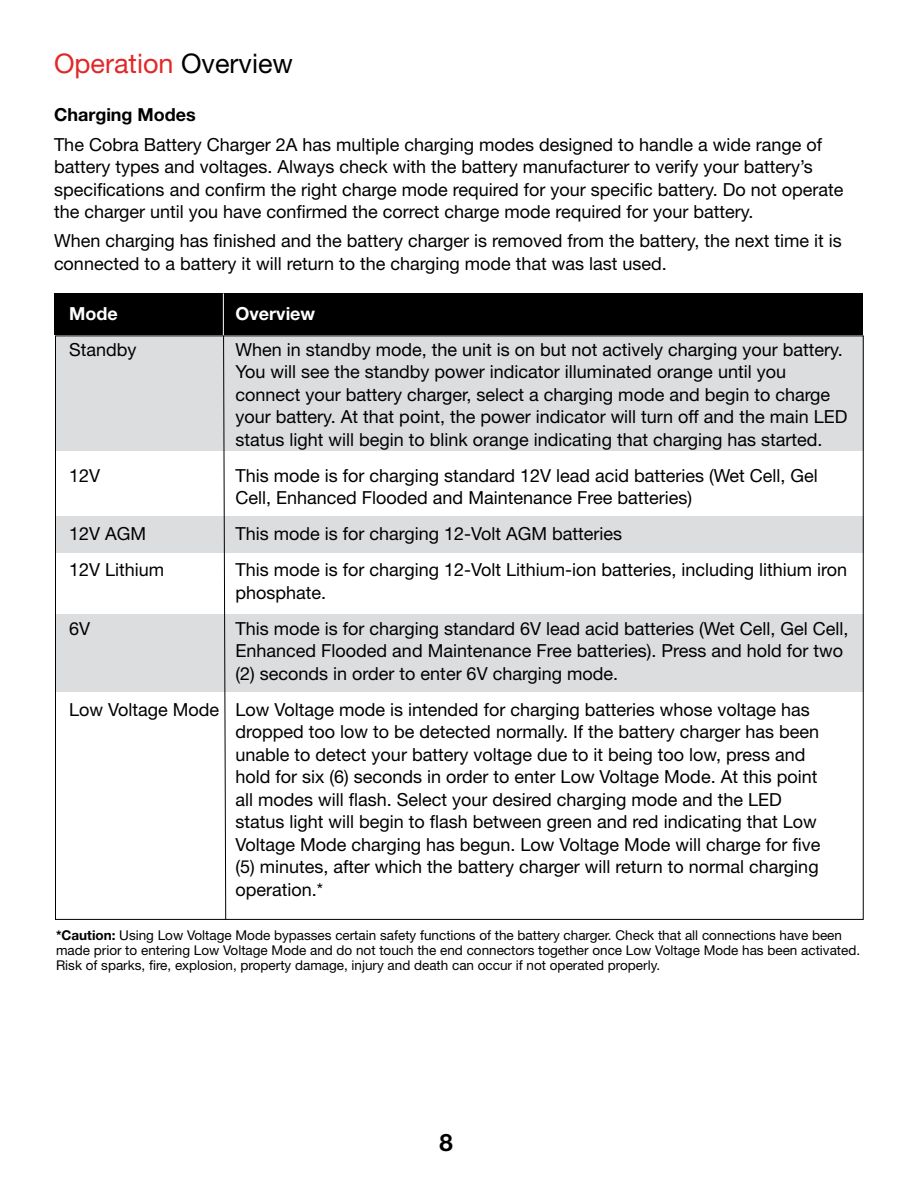
<style>
.page{position:relative;width:918px;height:1188px;background:#fff}
.page>*{position:absolute;margin:0;border:0;box-sizing:border-box;transform-origin:0 0}
.t1{font:27px "Helvetica Neue LT Std";color:#e12827}
.t2{font:700 24px "Helvetica Neue LT Std";color:#000}
.t3{font:18px/22.5px "Helvetica Neue LT Std";color:#000}
.t4{font:700 18px "Helvetica Neue LT Std";color:#000}
.t5{font:700 18px "Helvetica Neue LT Std";color:#fff}
.t6{font:13.5px/15px "Helvetica Neue LT Std";color:#000}
.s1{color:#000}
.s2{font-weight:700}
</style>
<div class="page">
<div style="left:56px;top:615px;width:808px;height:77px;background:#dcddde"></div>
<div style="left:56px;top:517px;width:808px;height:36px;background:#dcddde"></div>
<div style="left:56px;top:336px;width:807px;height:115px;background:#dcddde"></div>
<div style="left:55px;top:293px;width:808px;height:42px;background:#000"></div>
<svg style="left:223px;top:335px;width:3px;height:585px"></svg>
<hr style="left:223px;top:293px;width:1px;height:42px;background:#fff">
<h1 class="t1" style="left:54px;top:48px;width:241px">Operation <span class="s1">Overview</span></h1>
<p class="t4" style="left:54px;top:104px;width:143px">Charging Modes</p>
<p class="t3" style="left:54px;top:133px;width:791px">The Cobra Battery Charger 2A has multiple charging modes designed to handle a wide range of battery types and voltages. Always check with the battery manufacturer to verify your battery’s specifications and confirm the right charge mode required for your specific battery. Do not operate the charger until you have confirmed the correct charge mode required for your battery.</p>
<p class="t3" style="left:54px;top:229px;width:789px">When charging has finished and the battery charger is removed from the battery, the next time it is connected to a battery it will return to the charging mode that was last used.</p>
<p class="t5" style="left:69px;top:302px;width:50px">Mode</p>
<p class="t5" style="left:236px;top:302px;width:81px">Overview</p>
<p class="t3" style="left:69px;top:338px;width:69px">Standby</p>
<p class="t3" style="left:236px;top:338px;width:613px">When in standby mode, the unit is on but not actively charging your battery.<br>You will see the standby power indicator illuminated orange until you connect your battery charger, select a charging mode and begin to charge your battery. At that point, the power indicator will turn off and the main LED status light will begin to blink orange indicating that charging has started.</p>
<p class="t3" style="left:69px;top:464px;width:33px">12V</p>
<p class="t3" style="left:236px;top:464px;width:584px">This mode is for charging standard 12V lead acid batteries (Wet Cell, Gel<br>Cell, Enhanced Flooded and Maintenance Free batteries)</p>
<p class="t3" style="left:69px;top:522px;width:79px">12V AGM</p>
<p class="t3" style="left:236px;top:522px;width:388px">This mode is for charging 12-Volt AGM batteries</p>
<p class="t3" style="left:69px;top:558px;width:97px">12V Lithium</p>
<p class="t3" style="left:236px;top:558px;width:613px">This mode is for charging 12-Volt Lithium-ion batteries, including lithium iron phosphate.</p>
<p class="t3" style="left:69px;top:617px;width:23px">6V</p>
<p class="t3" style="left:236px;top:617px;width:614px">This mode is for charging standard 6V lead acid batteries (Wet Cell, Gel Cell,<br>Enhanced Flooded and Maintenance Free batteries). Press and hold for two (2) seconds in order to enter 6V charging mode.</p>
<p class="t3" style="left:236px;top:698px;width:587px;text-indent:-166px">Low Voltage Mode Low Voltage mode is intended for charging batteries whose voltage has dropped too low to be detected normally. If the battery charger has been unable to detect your battery voltage due to it being too low, press and hold for six (6) seconds in order to enter Low Voltage Mode. At this point all modes will flash. Select your desired charging mode and the LED status light will begin to flash between green and red indicating that Low Voltage Mode charging has begun. Low Voltage Mode will charge for five (5) minutes, after which the battery charger will return to normal charging operation.*</p>
<p class="t6" style="left:56px;top:927px;width:806px"><span class="s2">*Caution:</span> Using Low Voltage Mode bypasses certain safety functions of the battery charger. Check that all connections have been made prior to entering Low Voltage Mode and do not touch the end connectors together once Low Voltage Mode has been activated.<br>Risk of sparks, fire, explosion, property damage, injury and death can occur if not operated properly.</p>
<h2 class="t2" style="left:439px;top:1128px;width:15px">8</h2>
</div>
